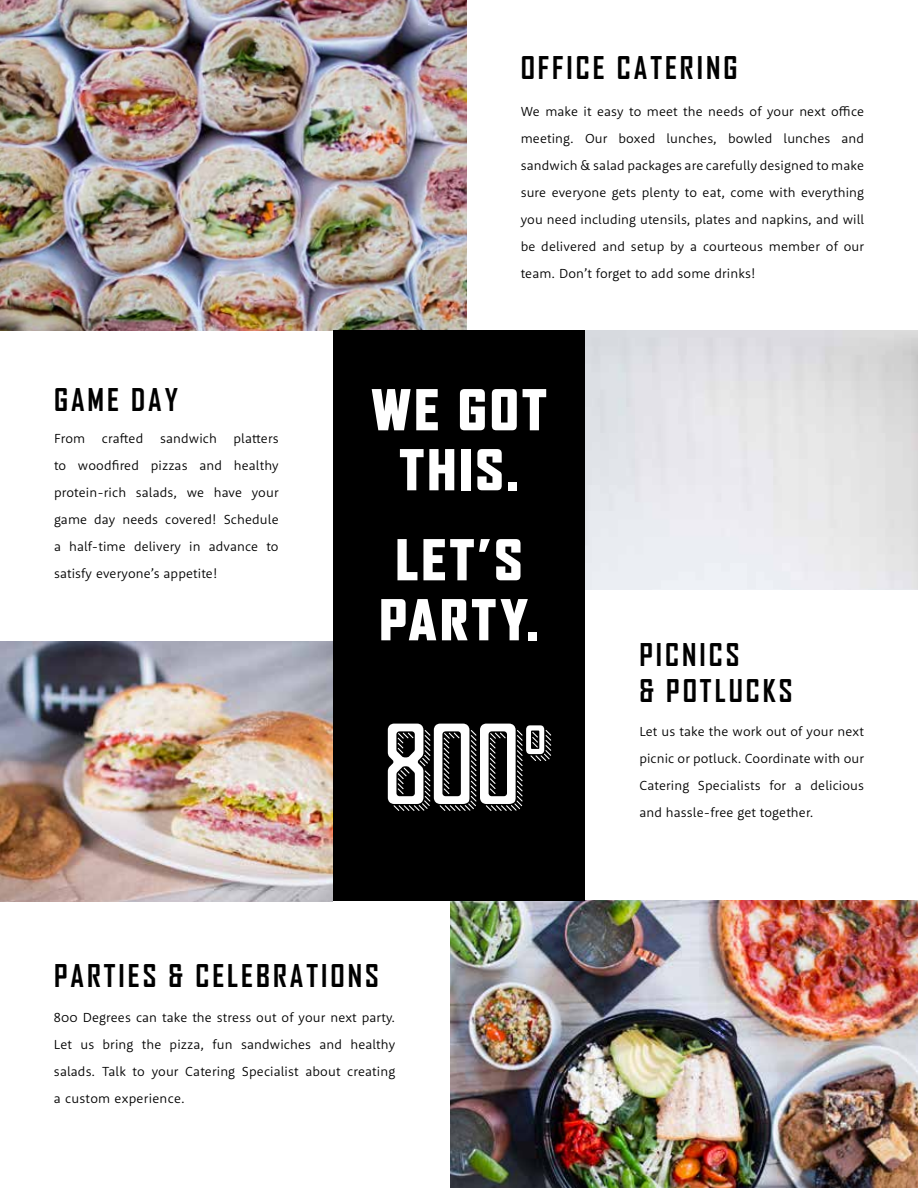
<style>
.page{position:relative;width:918px;height:1188px;background:#fff}
.page>*{position:absolute;margin:0;border:0;box-sizing:border-box;transform-origin:0 0}
.t1{font:900 54px/60px "Agency FB";letter-spacing:.075em;color:#fff;text-align:center}
.t2{font:700 30px/36px "Agency FB";letter-spacing:.1em;color:#000}
.t3{font:300 13.5px/27px "Rooney Sans";letter-spacing:.01em;color:#000;text-align:justify}
</style>
<div class="page">
<img style="left:450px;top:901px;width:468px;height:287px">
<img style="left:0;top:642px;width:333px;height:259px">
<img style="left:0;top:0;width:467px;height:330px">
<div style="left:333px;top:331px;width:252px;height:570px;background:#000"></div>
<svg style="left:388px;top:724px;width:163px;height:87px"></svg>
<h2 class="t2" style="left:521px;top:50px;width:218px">OFFICE CATERING</h2>
<h2 class="t2" style="left:54px;top:381px;width:126px">GAME DAY</h2>
<p class="t3" style="left:54px;top:425px;width:226px">From crafted sandwich platters to woodfired pizzas and healthy protein-rich salads, we have your game day needs covered! Schedule a half-time delivery in advance to satisfy everyone’s appetite!</p>
<p class="t3" style="left:521px;top:98px;width:345px">We make it easy to meet the needs of your next office meeting. Our boxed lunches, bowled lunches and sandwich &amp; salad packages are carefully designed to make sure everyone gets plenty to eat, come with everything you need including utensils, plates and napkins, and will be delivered and setup by a courteous member of our team. Don’t forget to add some drinks!</p>
<h1 class="t1" style="left:372px;top:381px;width:176px">WE GOT<br>THIS.</h1>
<h1 class="t1" style="left:380px;top:531px;width:160px;text-align:left">LET’S<br>PARTY.</h1>
<h2 class="t2" style="left:639px;top:636px;width:155px">PICNICS<br>&amp; POTLUCKS</h2>
<p class="t3" style="left:639px;top:717px;width:226px">Let us take the work out of your next picnic or potluck. Coordinate with our Catering Specialists for a delicious and hassle-free get together.</p>
<h2 class="t2" style="left:54px;top:957px;width:326px">PARTIES &amp; CELEBRATIONS</h2>
<p class="t3" style="left:54px;top:1004px;width:343px">800 Degrees can take the stress out of your next party.<br>Let us bring the pizza, fun sandwiches and healthy salads. Talk to your Catering Specialist about creating a custom experience.</p>
</div>
